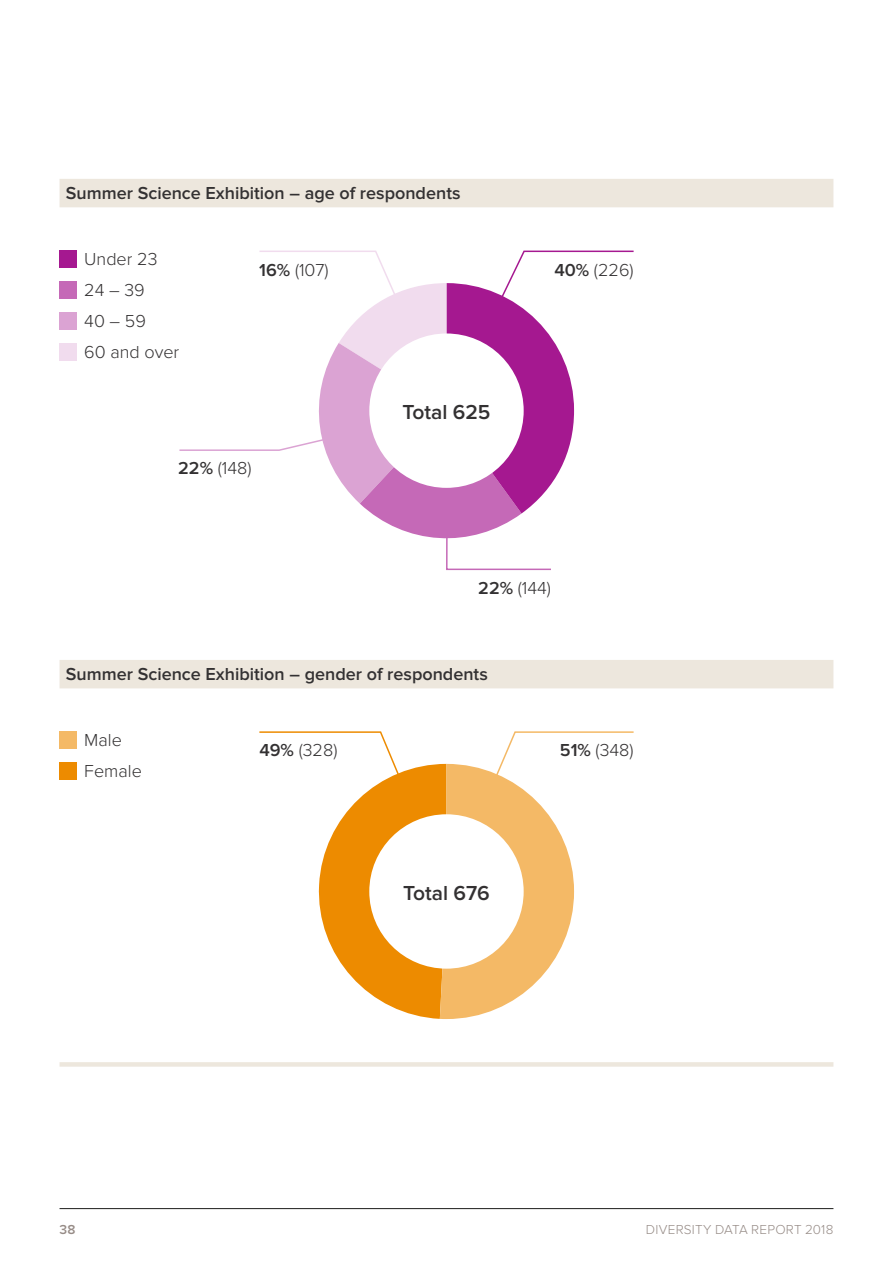
<style>
.page{position:relative;width:893px;height:1263px;background:#fff}
.page>*{position:absolute;margin:0;border:0;box-sizing:border-box;transform-origin:0 0}
.t1{font:600 21px "Proxima Nova";color:#333132}
.t2{font:300 18px/31px "Proxima Nova";color:#333132}
.t3{font:600 18px "Proxima Nova";color:#333132}
.t4{font:300 13.5px "Proxima Nova";letter-spacing:.015em;color:#978c87}
.t5{font:600 13.5px "Proxima Nova";color:#978c87}
.s1{font-weight:600}
</style>
<div class="page">
<div style="left:60px;top:179px;width:773px;height:28px;background:#ede7dd"></div>
<div style="left:60px;top:660px;width:773px;height:28px;background:#ede7dd"></div>
<div style="left:60px;top:282px;width:17px;height:17px;background:#c569b7"></div>
<div style="left:60px;top:313px;width:17px;height:17px;background:#dba3d3"></div>
<div style="left:60px;top:344px;width:17px;height:17px;background:#f1dcee"></div>
<div style="left:60px;top:251px;width:17px;height:17px;background:#a51890"></div>
<svg style="left:179px;top:250px;width:455px;height:321px"></svg>
<div style="left:369px;top:333px;width:155px;height:155px;background:#fff;border-radius:50%"></div>
<div style="left:60px;top:762px;width:17px;height:17px;background:#ed8b00"></div>
<div style="left:60px;top:731px;width:17px;height:17px;background:#f4b966"></div>
<svg style="left:259px;top:731px;width:375px;height:288px"></svg>
<div style="left:369px;top:814px;width:155px;height:155px;background:#fff;border-radius:50%"></div>
<div style="left:60px;top:1062px;width:773px;height:5px;background:#ede7dd"></div>
<hr style="left:60px;top:1208px;width:773px;height:1px;background:#1d1d1b">
<p class="t3" style="left:66px;top:183px;width:396px">Summer Science Exhibition – age of respondents</p>
<p class="t2" style="left:84px;top:244px;width:97px">Under 23<br>24 – 39<br>40 – 59<br>60 and over</p>
<p class="t2" style="left:554px;top:254px;width:81px"><span class="s1">40%</span> (226)</p>
<p class="t2" style="left:259px;top:254px;width:71px"><span class="s1">16%</span> (107)</p>
<p class="t2" style="left:178px;top:452px;width:75px"><span class="s1">22%</span> (148)</p>
<p class="t1" style="left:402px;top:400px;width:90px">Total 625</p>
<p class="t2" style="left:478px;top:572px;width:74px"><span class="s1">22%</span> (144)</p>
<p class="t3" style="left:66px;top:664px;width:423px">Summer Science Exhibition – gender of respondents</p>
<p class="t2" style="left:84px;top:724px;width:59px">Male<br>Female</p>
<p class="t2" style="left:259px;top:735px;width:80px"><span class="s1">49%</span> (328)</p>
<p class="t2" style="left:560px;top:735px;width:75px"><span class="s1">51%</span> (348)</p>
<p class="t1" style="left:403px;top:881px;width:88px">Total 676</p>
<p class="t5" style="left:60px;top:1222px;width:18px">38</p>
<p class="t4" style="left:646px;top:1222px;width:189px">DIVERSITY DATA REPORT 2018</p>
</div>
